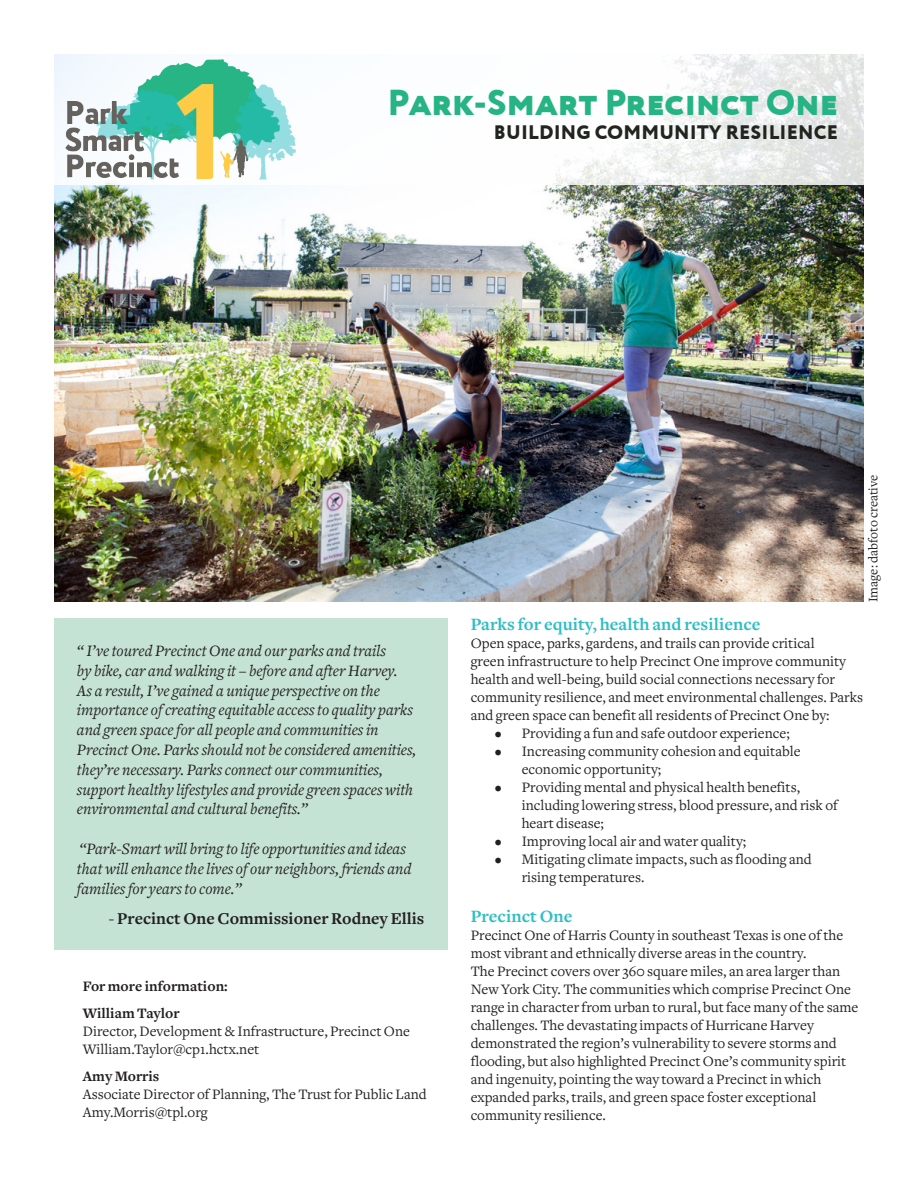
<style>
.page{position:relative;width:918px;height:1188px;background:#fff}
.page>*{position:absolute;margin:0;border:0;box-sizing:border-box;transform-origin:0 0}
.Page_Headers{font:800 36px "Circe";color:#26b485}
.Page_Headers-2{font:800 19.5px "Circe";letter-spacing:.01em;color:#21241f}
.t1{font:700 18px "Freight Text";color:#30bec4}
.t2{font:700 17.25px "Freight Text";color:#231f20}
.t3{font:italic 16.5px/19.8px "Freight Text";color:#231f20}
.t4{font:15px/18px "Freight Text";color:#231f20}
.t5{font:700 15px "Freight Text";color:#231f20}
.t6{font:13.5px "Freight Text";color:#231f20}
.s1{font-weight:400;font-style:italic}
</style>
<div class="page">
<img style="left:54px;top:185px;width:810px;height:417px">
<svg style="left:295px;top:54px;width:569px;height:131px"></svg>
<div style="left:54px;top:618px;width:393px;height:332px;background:#c5e3d4"></div>
<img style="left:54px;top:54px;width:241px;height:131px">
<p class="Page_Headers" style="left:387px;top:82px;width:452px">Park-Smart Precinct One</p>
<p class="Page_Headers-2" style="left:494px;top:120px;width:345px">BUILDING COMMUNITY RESILIENCE</p>
<p class="t6" style="left:866px;top:602px;width:129px;rotate:-90deg">Image: dabfoto creative</p>
<p class="t3" style="left:77px;top:641px;width:341px">“ I’ve toured Precinct One and our parks and trails<br>by bike, car and walking it – before and after Harvey.<br>As a result, I’ve gained a unique perspective on the importance of creating equitable access to quality parks and green space for all people and communities in Precinct One. Parks should not be considered amenities, they’re necessary. Parks connect our communities, support healthy lifestyles and provide green spaces with environmental and cultural benefits.”</p>
<p class="t3" style="left:77px;top:839px;width:336px;line-height:20.2px">“Park-Smart will bring to life opportunities and ideas that will enhance the lives of our neighbors, friends and families for years to come.”</p>
<p class="t2" style="left:109px;top:909px;width:317px"><span class="s1">-</span> Precinct One Commissioner Rodney Ellis</p>
<p class="t5" style="left:83px;top:977px;width:146px">For more information:</p>
<p class="t5" style="left:83px;top:1004px;width:98px">William Taylor</p>
<p class="t4" style="left:83px;top:1022px;width:329px">Director, Development &amp; Infrastructure, Precinct One<br>William.Taylor@cp1.hctx.net</p>
<p class="t5" style="left:83px;top:1067px;width:78px">Amy Morris</p>
<p class="t4" style="left:83px;top:1085px;width:345px">Associate Director of Planning, The Trust for Public Land<br>Amy.Morris@tpl.org</p>
<p class="t1" style="left:471px;top:614px;width:291px">Parks for equity, health and resilience</p>
<p class="t4" style="left:471px;top:634px;width:394px">Open space, parks, gardens, and trails can provide critical<br>green infrastructure to help Precinct One improve community health and well-being, build social connections necessary for community resilience, and meet environmental challenges. Parks and green space can benefit all residents of Precinct One by:</p>
<p class="t4" style="left:495px;top:724px;width:297px">• Providing a fun and safe outdoor experience;</p>
<p class="t4" style="left:522px;top:742px;width:280px;text-indent:-27px">• Increasing community cohesion and equitable economic opportunity;</p>
<p class="t4" style="left:522px;top:778px;width:318px;text-indent:-27px">• Providing mental and physical health benefits, including lowering stress, blood pressure, and risk of heart disease;</p>
<p class="t4" style="left:495px;top:832px;width:253px">• Improving local air and water quality;</p>
<p class="t4" style="left:522px;top:850px;width:292px;text-indent:-27px">• Mitigating climate impacts, such as flooding and rising temperatures.</p>
<p class="t1" style="left:471px;top:906px;width:103px">Precinct One</p>
<p class="t4" style="left:471px;top:926px;width:374px">Precinct One of Harris County in southeast Texas is one of the most vibrant and ethnically diverse areas in the country.</p>
<p class="t4" style="left:471px;top:962px;width:389px">The Precinct covers over 360 square miles, an area larger than<br>New York City. The communities which comprise Precinct One range in character from urban to rural, but face many of the same</p>
<p class="t4" style="left:471px;top:1016px;width:377px">challenges. The devastating impacts of Hurricane Harvey demonstrated the region’s vulnerability to severe storms and flooding, but also highlighted Precinct One’s community spirit and ingenuity, pointing the way toward a Precinct in which expanded parks, trails, and green space foster exceptional</p>
<p class="t4" style="left:471px;top:1106px;width:137px">community resilience.</p>
</div>
